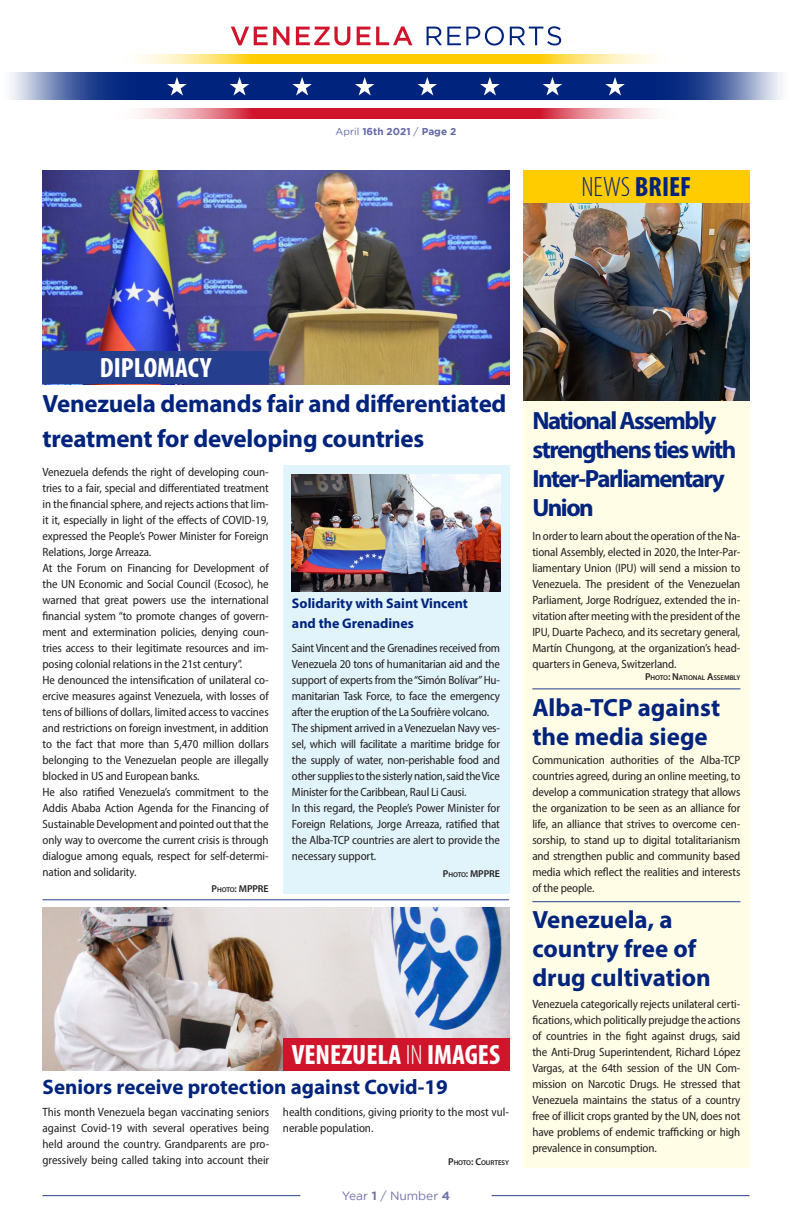
<style>
.page{position:relative;width:792px;height:1224px;background:#fff}
.page>*{position:absolute;margin:0;border:0;box-sizing:border-box;transform-origin:0 0}
.t1{font:28px "Myriad Variable Concept";letter-spacing:.07em;color:#fff}
.t2{font:28px "Myriad Variable Concept";letter-spacing:.07em;color:#00247d}
.Titulo{font:25px/35px "Myriad Variable Concept";letter-spacing:.19em;color:#00247d}
.Titulo-2{font:25px/29px "Myriad Variable Concept";letter-spacing:.14em;color:#00247d}
.Titulo-3{font:25px/29px "Myriad Variable Concept";letter-spacing:.2em;color:#00247d}
.Titulo-4{font:25px/29px "Myriad Variable Concept";letter-spacing:.165em;color:#00247d}
.Titulo-5{font:21px "Myriad Variable Concept";letter-spacing:.2em;color:#00247d}
.Subtitulos{font:14px/20px "Myriad Variable Concept";letter-spacing:.2em;color:#00247d}
.Principal{font:12px/16px "Myriad Variable Concept";letter-spacing:.11em;color:#231f20}
.t3{font:12px "Gotham";color:#6f72ad}
.Creditos{font:10px "Myriad Variable Concept";letter-spacing:.185em;color:#231f20}
.t4{font:700 10px "Gotham";color:#6168a7}
.Creditos-2{font:7px "Myriad Variable Concept";letter-spacing:.185em;color:#231f20}
.s1{font-weight:400}
.s2{font-size:7px}
.s3{font-size:10px}
.s4{font-weight:700}
</style>
<div class="page">
<hr style="left:43px;top:1195px;width:257px;height:1px;background:#253f8e">
<hr style="left:492px;top:1195px;width:257px;height:1px;background:#253f8e">
<svg style="left:231px;top:27px;width:58px;height:18px"></svg>
<svg style="left:296px;top:27px;width:54px;height:19px"></svg>
<svg style="left:357px;top:26px;width:55px;height:19px"></svg>
<svg style="left:427px;top:26px;width:77px;height:20px"></svg>
<svg style="left:510px;top:26px;width:51px;height:20px"></svg>
<img style="left:11px;top:73px;width:771px;height:27px">
<img style="left:137px;top:54px;width:518px;height:10px">
<img style="left:139px;top:109px;width:515px;height:10px">
<svg style="left:167px;top:77px;width:20px;height:18px"></svg>
<svg style="left:230px;top:77px;width:19px;height:18px"></svg>
<svg style="left:292px;top:77px;width:20px;height:18px"></svg>
<svg style="left:355px;top:77px;width:19px;height:18px"></svg>
<svg style="left:418px;top:77px;width:19px;height:18px"></svg>
<svg style="left:480px;top:77px;width:20px;height:18px"></svg>
<svg style="left:543px;top:77px;width:19px;height:18px"></svg>
<svg style="left:605px;top:77px;width:20px;height:18px"></svg>
<div style="left:523px;top:170px;width:226px;height:997px;background:#fffde6"></div>
<img style="left:523px;top:202px;width:226px;height:198px">
<div style="left:523px;top:170px;width:226px;height:32px;background:#fc0"></div>
<hr style="left:532px;top:901px;width:208px;height:1px;background:#253f8e">
<hr style="left:532px;top:689px;width:208px;height:1px;background:#253f8e">
<div style="left:283px;top:465px;width:226px;height:429px;background:#e1f4fc"></div>
<img style="left:43px;top:170px;width:466px;height:214px">
<div style="left:43px;top:352px;width:226px;height:32px;background:#253f8e"></div>
<img style="left:43px;top:907px;width:466px;height:164px">
<div style="left:283px;top:1039px;width:226px;height:32px;background:#cf142b"></div>
<hr style="left:43px;top:899px;width:466px;height:1px;background:#253f8e">
<img style="left:292px;top:474px;width:208px;height:117px">
<p class="t4" style="left:336px;top:125px;width:122px"><span class="s1">April</span> 16th 2021 <span class="s1">/</span> Page 2</p>
<p class="t2" style="left:581px;top:170px;width:109px">NEWS BRIEF</p>
<p class="t1" style="left:100px;top:352px;width:113px">DIPLOMACY</p>
<p class="Titulo" style="left:43px;top:386px;width:460px">Venezuela demands fair and differentiated treatment for developing countries</p>
<p class="Principal" style="left:43px;top:464px;width:228px">Venezuela defends the right of developing coun&shy;tries to a fair, special and differentiated treatment in the financial sphere, and rejects actions that lim&shy;it it, especially in light of the effects of COVID-19, expressed the People’s Power Minister for Foreign Relations, Jorge Arreaza.</p>
<p class="Principal" style="left:43px;top:560px;width:228px">At the Forum on Financing for Development of the UN Economic and Social Council (Ecosoc), he warned that great powers use the international financial system “to promote changes of govern&shy;ment and extermination policies, denying coun&shy;tries access to their legitimate resources and im&shy;posing colonial relations in the 21st century”.</p>
<p class="Principal" style="left:43px;top:672px;width:228px">He denounced the intensification of unilateral co&shy;ercive measures against Venezuela, with losses of tens of billions of dollars, limited access to vaccines and restrictions on foreign investment, in addition to the fact that more than 5,470 million dollars belonging to the Venezuelan people are illegally blocked in US and European banks.</p>
<p class="Principal" style="left:43px;top:784px;width:228px">He also ratified Venezuela’s commitment to the Addis Ababa Action Agenda for the Financing of Sustainable Developmentand pointed outthatthe only way to overcome the current crisis is through dialogue among equals, respect for self-determi&shy;nation and solidarity.</p>
<p class="Creditos" style="left:212px;top:883px;width:53px">P<span class="s2">HOTO</span>: MPPRE</p>
<p class="Subtitulos" style="left:292px;top:593px;width:176px">Solidarity with Saint Vincent and the Grenadines</p>
<p class="Principal" style="left:292px;top:640px;width:209px">Saint Vincent and the Grenadines received from Venezuela 20 tons of humanitarian aid and the support of experts from the“Simón Bolívar” Hu&shy;manitarian Task Force, to face the emergency after the eruption of the La Soufrière volcano.</p>
<p class="Principal" style="left:292px;top:720px;width:209px">The shipment arrived in a Venezuelan Navy ves&shy;sel, which will facilitate a maritime bridge for the supply of water, non-perishable food and other supplies to the sisterly nation, said the Vice Minister for the Caribbean, Raul Li Causi.</p>
<p class="Principal" style="left:292px;top:800px;width:209px;text-align:justify">In this regard, the People’s Power Minister for Foreign Relations, Jorge Arreaza, ratified that the Alba-TCP countries are alert to provide the necessary support.</p>
<p class="Creditos" style="left:443px;top:868px;width:53px">P<span class="s2">HOTO</span>: MPPRE</p>
<p class="t1" style="left:292px;top:1038px;width:209px">VENEZUELA IN IMAGES</p>
<p class="Titulo-5" style="left:43px;top:1075px;width:403px">Seniors receive protection against Covid-19</p>
<p class="Principal" style="left:283px;top:1104px;width:228px">health conditions, giving priority to the most vul&shy;nerable population.</p>
<p class="Creditos-2" style="left:448px;top:1159px;width:61px"><span class="s3">P</span>HOTO<span class="s3">: C</span>OURTESY</p>
<p class="Principal" style="left:43px;top:1104px;width:228px">This month Venezuela began vaccinating seniors against Covid-19 with several operatives being held around the country. Grandparents are pro&shy;gressively being called taking into account their</p>
<p class="t3" style="left:342px;top:1189px;width:110px">Year <span class="s4">1</span> / Number <span class="s4">4</span></p>
<p class="Titulo-2" style="left:532px;top:406px;width:200px">National Assembly strengthenstieswith</p>
<p class="Titulo-2" style="left:532px;top:464px;width:189px">Inter-Parliamentary<br>Union</p>
<p class="Principal" style="left:532px;top:528px;width:209px">In order to learn about the operation of the Na&shy;tional Assembly, elected in 2020, the Inter-Par&shy;liamentary Union (IPU) will send a mission to Venezuela. The president of the Venezuelan Parliament, Jorge Rodríguez, extended the in&shy;vitation after meeting with the presidentof the IPU, Duarte Pacheco, and its secretary general, Martín Chungong, at the organization’s head&shy;quarters in Geneva, Switzerland.</p>
<p class="Creditos-2" style="left:645px;top:674px;width:95px"><span class="s3">P</span>HOTO<span class="s3">: N</span>ATIONAL <span class="s3">A</span>SSEMBLY</p>
<p class="Titulo-3" style="left:532px;top:693px;width:186px">Alba-TCP against the media siege</p>
<p class="Principal" style="left:532px;top:752px;width:209px">Communication authorities of the Alba-TCP countries agreed, during an online meeting, to develop a communication strategy that allows the organization to be seen as an alliance for life, an alliance that strives to overcome cen&shy;sorship, to stand up to digital totalitarianism and strengthen public and community based media which reflect the realities and interests of the people.</p>
<p class="Titulo-3" style="left:532px;top:905px;width:137px">Venezuela,a</p>
<p class="Titulo-4" style="left:532px;top:934px;width:175px">country free of drug cultivation</p>
<p class="Principal" style="left:532px;top:996px;width:209px">Venezuela categorically rejects unilateral certi&shy;fications, which politically prejudge the actions of countries in the fight against drugs, said the Anti-Drug Superintendent, Richard López Vargas, at the 64th session of the UN Com&shy;mission on Narcotic Drugs. He stressed that Venezuela maintains the status of a country free of illicit crops granted by the UN, does not have problems of endemic trafficking or high prevalence in consumption.</p>
</div>
